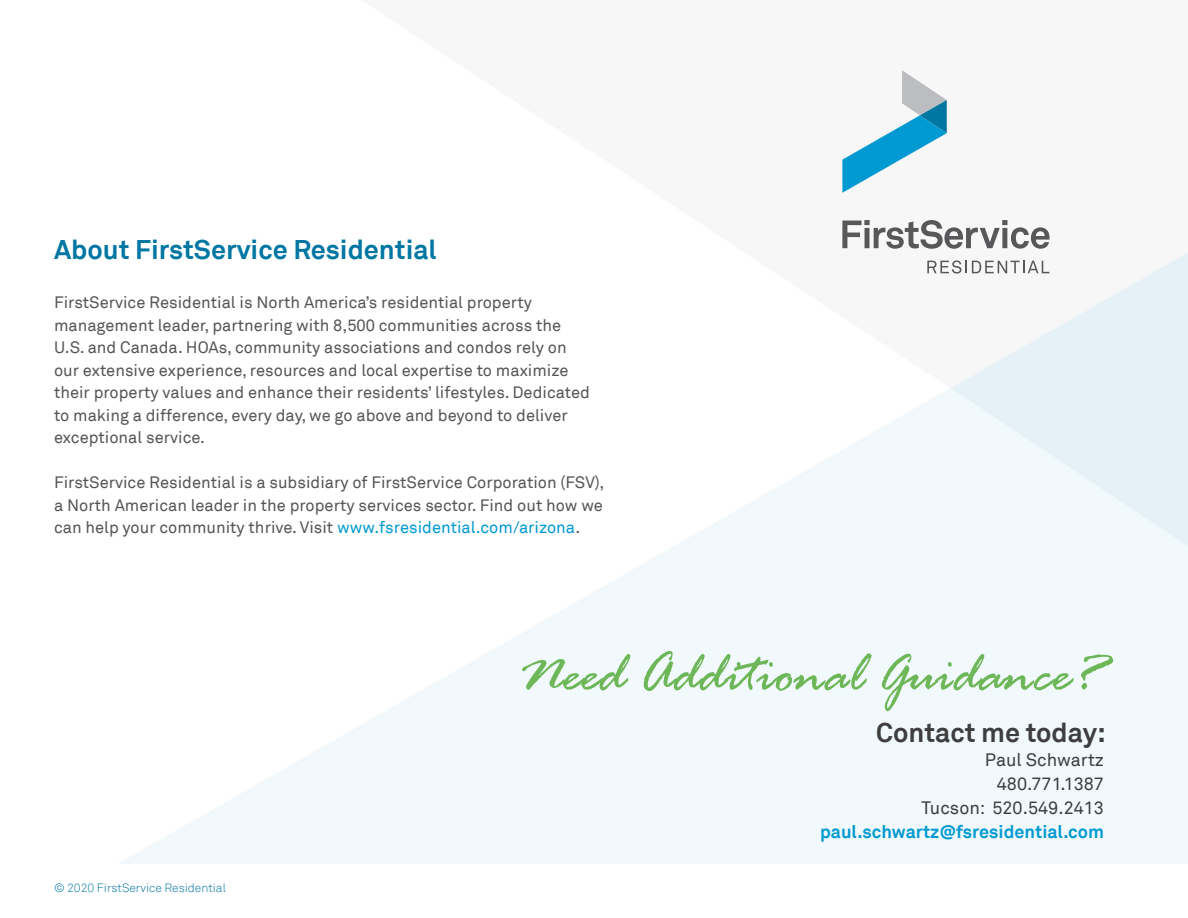
<style>
.page{position:relative;width:1188px;height:918px;background:#fff}
.page>*{position:absolute;margin:0;border:0;box-sizing:border-box;transform-origin:0 0}
.t1{font:700 27px "Akkurat";color:#0076a3}
.t2{font:700 27px "Akkurat";color:#3e3e3f}
.t3{font:18px "Akkurat";color:#3e3e3f}
.t4{font:700 18px "Akkurat";color:#0099d1}
.t5{font:16.5px/22.5px "Akkurat";color:#575457}
.t6{font:300 12px "Akkurat";color:#0076a3}
.s1{color:#0099d1}
</style>
<div class="page">
<svg style="left:522px;top:651px;width:591px;height:60px"></svg>
<svg style="left:842px;top:70px;width:105px;height:123px"></svg>
<svg style="left:842px;top:220px;width:208px;height:29px"></svg>
<svg style="left:927px;top:260px;width:122px;height:14px"></svg>
<p class="t1" style="left:54px;top:232px;width:384px">About FirstService Residential</p>
<p class="t5" style="left:54px;top:292px;width:538px">FirstService Residential is North America’s residential property management leader, partnering with 8,500 communities across the U.S. and Canada. HOAs, community associations and condos rely on our extensive experience, resources and local expertise to maximize their property values and enhance their residents’ lifestyles. Dedicated to making a difference, every day, we go above and beyond to deliver exceptional service.</p>
<p class="t5" style="left:54px;top:472px;width:552px;text-align:justify">FirstService Residential is a subsidiary of FirstService Corporation (FSV), a North American leader in the property services sector. Find out how we can help your community thrive. Visit <span class="s1">www.fsresidential.com/arizona</span>.</p>
<p class="t6" style="left:54px;top:881px;width:174px">© 2020 FirstService Residential</p>
<p class="t2" style="left:876px;top:715px;width:231px">Contact me today:</p>
<p class="t3" style="left:985px;top:749px;width:121px">Paul Schwartz</p>
<p class="t3" style="left:997px;top:773px;width:109px">480.771.1387</p>
<p class="t3" style="left:922px;top:797px;width:184px">Tucson: 520.549.2413</p>
<p class="t4" style="left:820px;top:820px;width:285px">paul.schwartz@fsresidential.com</p>
</div>
